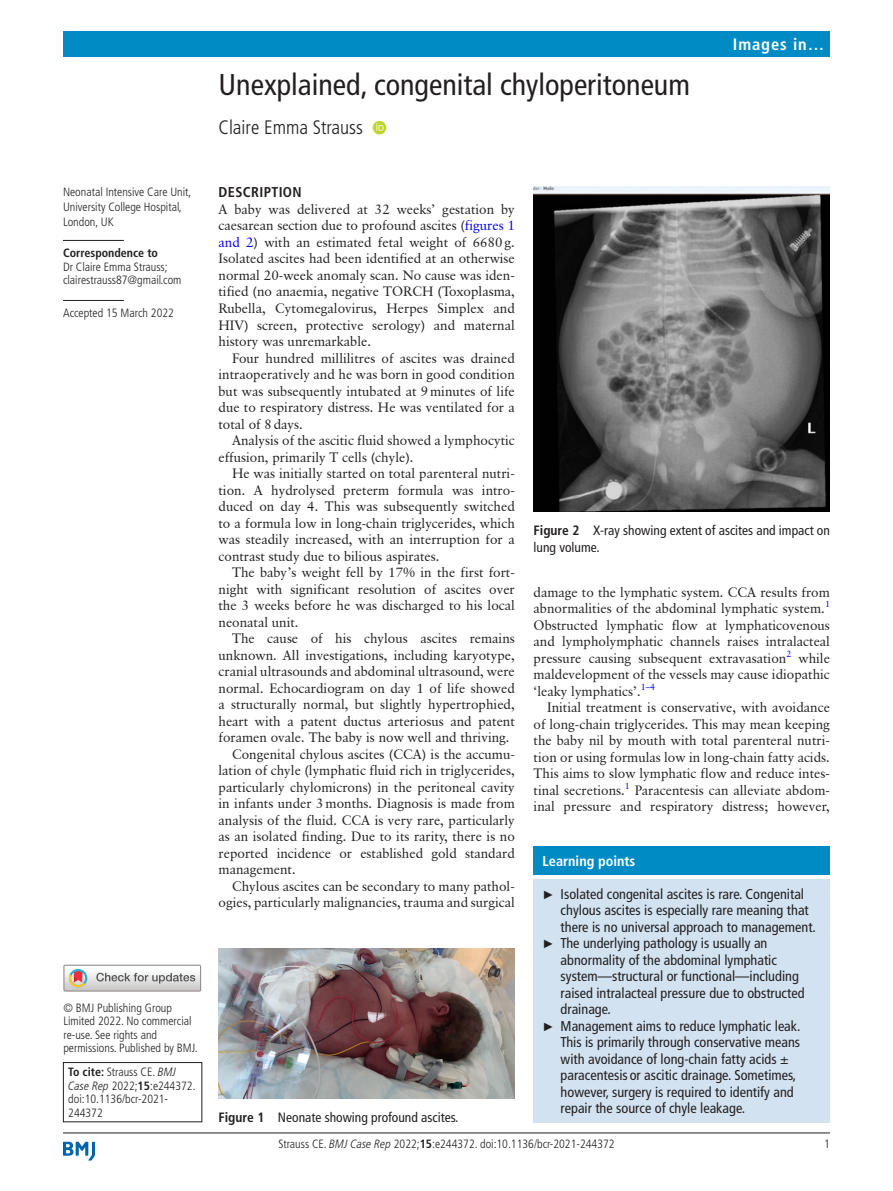
<style>
.page{position:relative;width:893px;height:1191px;background:#fff}
.page>*{position:absolute;margin:0;border:0;box-sizing:border-box;transform-origin:0 0}
.t1{font:condensed 30px "Frutiger LT Pro";color:#231f20}
.t2{font:300 condensed 19.5px "Frutiger LT Pro";color:#231f20}
.t3{font:700 condensed 16.5px "Frutiger LT Std";letter-spacing:.055em;color:#fff}
.t4{font:condensed 14.25px "Frutiger LT Pro";color:#231f20}
.t5{font:700 condensed 14.25px "Frutiger LT Pro";color:#fff}
.t6{font:700 condensed 14.25px "Frutiger LT Pro";letter-spacing:.025em;color:#231f20}
.t7{font:13.5px/16.5px "Classical Garamond BT";color:#231f20;text-align:justify}
.t8{font:condensed 13.5px/16.5px "Frutiger LT Pro";color:#231f20}
.t9{font:300 condensed 12px/13.5px "Frutiger LT Pro";color:#231f20}
.t10{font:700 condensed 12px "Frutiger LT Pro";color:#231f20}
.s1{font-weight:700}
.s2{font-style:italic}
.s3{color:#00f}
.s4{font-family:"Arial";font-stretch:normal;font-size:12px}
</style>
<div class="page">
<hr style="left:63px;top:1132px;width:767px;height:1px;background:#231f20">
<svg style="left:63px;top:1141px;width:32px;height:19px"></svg>
<svg style="left:373px;top:121px;width:13px;height:13px"></svg>
<div style="left:63px;top:31px;width:767px;height:25px;background:#008bc5"></div>
<div style="left:63px;top:1062px;width:139px;height:60px;border:1px solid #231f20"></div>
<hr style="left:63px;top:240px;width:61px;height:1px;background:#231f20">
<hr style="left:63px;top:300px;width:61px;height:1px;background:#231f20">
<div style="left:63px;top:964px;width:138px;height:27px;border:1px solid #969090"></div>
<svg style="left:64px;top:965px;width:137px;height:26px"></svg>
<img style="left:219px;top:949px;width:296px;height:149px">
<img style="left:534px;top:187px;width:296px;height:324px">
<div style="left:534px;top:846px;width:296px;height:28px;background:#008bc5"></div>
<div style="left:534px;top:879px;width:296px;height:243px;background:#d2e2f0"></div>
<p class="t9" style="left:63px;top:184px;width:130px;line-height:15px">Neonatal Intensive Care Unit,<br>University College Hospital,<br>London, UK</p>
<p class="t10" style="left:63px;top:246px;width:97px">Correspondence to</p>
<p class="t9" style="left:63px;top:260px;width:120px">Dr Claire Emma Strauss; clairestrauss87@gmail.com</p>
<p class="t9" style="left:63px;top:306px;width:112px">Accepted 15 March 2022</p>
<p class="t9" style="left:63px;top:1000px;width:136px">© BMJ Publishing Group<br>Limited 2022. No commercial re-use. See rights and permissions. Published by BMJ.</p>
<p class="t9" style="left:68px;top:1065px;width:129px"><span class="s1">To cite:</span> Strauss CE. <span class="s2">BMJ<br>Case Rep</span> 2022;<span class="s1">15</span>:e244372. doi:10.1136/bcr-2021-<br>244372</p>
<h1 class="t1" style="left:219px;top:67px;width:473px">Unexplained, congenital chyloperitoneum</h1>
<h2 class="t2" style="left:219px;top:116px;width:146px">Claire Emma Strauss</h2>
<p class="t3" style="left:733px;top:34px;width:93px">Images in…</p>
<p class="t6" style="left:219px;top:184px;width:85px">DESCRIPTION</p>
<p class="t7" style="left:219px;top:201px;width:298px">A baby was delivered at 32 weeks’ gestation by caesarean section due to profound ascites (<span class="s3">figures 1 and 2</span>) with an estimated fetal weight of 6680g.<br>Isolated ascites had been identified at an otherwise normal 20-week anomaly scan. No cause was iden&shy;tified (no anaemia, negative TORCH (Toxoplasma, Rubella, Cytomegalovirus, Herpes Simplex and HIV) screen, protective serology) and maternal history was unremarkable.</p>
<p class="t7" style="left:219px;top:349px;width:298px;text-indent:14px">Four hundred millilitres of ascites was drained intraoperatively and he was born in good condition but was subsequently intubated at 9minutes of life due to respiratory distress. He was ventilated for a total of 8days.</p>
<p class="t7" style="left:219px;top:432px;width:298px;text-indent:14px">Analysis of the ascitic fluid showed a lymphocytic effusion, primarily T cells (chyle).</p>
<p class="t7" style="left:219px;top:465px;width:298px;text-indent:14px">He was initially started on total parenteral nutri&shy;tion. A hydrolysed preterm formula was intro&shy;duced on day 4. This was subsequently switched to a formula low in long-chain triglycerides, which was steadily increased, with an interruption for a contrast study due to bilious aspirates.</p>
<p class="t7" style="left:219px;top:564px;width:298px;text-indent:14px">The baby’s weight fell by 17% in the first fort&shy;night with significant resolution of ascites over the 3 weeks before he was discharged to his local neonatal unit.</p>
<p class="t7" style="left:232px;top:630px;width:284px">The cause of his chylous ascites remains</p>
<p class="t7" style="left:219px;top:646px;width:298px">unknown. All investigations, including karyotype,</p>
<p class="t7" style="left:219px;top:663px;width:298px">cranial ultrasounds and abdominal ultrasound, were</p>
<p class="t7" style="left:219px;top:679px;width:298px">normal. Echocardiogram on day 1 of life showed</p>
<p class="t7" style="left:219px;top:696px;width:298px">a structurally normal, but slightly hypertrophied,</p>
<p class="t7" style="left:219px;top:712px;width:298px">heart with a patent ductus arteriosus and patent</p>
<p class="t7" style="left:219px;top:729px;width:293px">foramen ovale. The baby is now well and thriving.</p>
<p class="t7" style="left:232px;top:745px;width:284px">Congenital chylous ascites (CCA) is the accumu-</p>
<p class="t7" style="left:219px;top:762px;width:298px">lation of chyle (lymphatic fluid rich in triglycerides,</p>
<p class="t7" style="left:219px;top:778px;width:298px">particularly chylomicrons) in the peritoneal cavity</p>
<p class="t7" style="left:219px;top:795px;width:298px">in infants under 3months. Diagnosis is made from</p>
<p class="t7" style="left:219px;top:811px;width:298px">analysis of the fluid. CCA is very rare, particularly</p>
<p class="t7" style="left:219px;top:828px;width:298px">as an isolated finding. Due to its rarity, there is no</p>
<p class="t7" style="left:219px;top:844px;width:298px">reported incidence or established gold standard</p>
<p class="t7" style="left:219px;top:861px;width:79px">management.</p>
<p class="t7" style="left:232px;top:877px;width:284px">Chylous ascites can be secondary to many pathol-</p>
<p class="t7" style="left:219px;top:894px;width:298px">ogies, particularly malignancies, trauma and surgical</p>
<p class="t8" style="left:219px;top:1109px;width:241px"><span class="s1">Figure 1</span> Neonate showing profound ascites.</p>
<p class="t8" style="left:534px;top:522px;width:298px"><span class="s1">Figure 2</span> X-ray showing extent of ascites and impact on lung volume.</p>
<p class="t7" style="left:534px;top:583px;width:298px">damage to the lymphatic system. CCA results from abnormalities of the abdominal lymphatic system.<sup>1<br></sup>Obstructed lymphatic flow at lymphaticovenous and lympholymphatic channels raises intralacteal pressure causing subsequent extravasation<sup>2</sup> while maldevelopment of the vessels may cause idiopathic ‘leaky lymphatics’.<sup>1–4</sup></p>
<p class="t7" style="left:534px;top:699px;width:298px;text-indent:14px">Initial treatment is conservative, with avoidance of long-chain triglycerides. This may mean keeping the baby nil by mouth with total parenteral nutri&shy;tion or using formulas low in long-chain fatty acids.<br>This aims to slow lymphatic flow and reduce intes&shy;tinal secretions.<sup>1</sup> Paracentesis can alleviate abdom&shy;inal pressure and respiratory distress; however,</p>
<p class="t5" style="left:543px;top:852px;width:94px">Learning points</p>
<p class="t4" style="left:543px;top:885px;width:263px"><span class="s4">►</span> Isolated congenital ascites is rare. Congenital</p>
<p class="t4" style="left:561px;top:902px;width:250px">chylous ascites is especially rare meaning that</p>
<p class="t4" style="left:561px;top:918px;width:257px">there is no universal approach to management.</p>
<p class="t4" style="left:543px;top:935px;width:226px"><span class="s4">►</span> The underlying pathology is usually an</p>
<p class="t4" style="left:561px;top:951px;width:218px">abnormality of the abdominal lymphatic</p>
<p class="t4" style="left:561px;top:968px;width:240px">system—structural or functional—including</p>
<p class="t4" style="left:561px;top:984px;width:245px">raised intralacteal pressure due to obstructed</p>
<p class="t4" style="left:561px;top:1001px;width:52px">drainage.</p>
<p class="t4" style="left:543px;top:1017px;width:260px"><span class="s4">►</span> Management aims to reduce lymphatic leak.</p>
<p class="t4" style="left:561px;top:1034px;width:241px">This is primarily through conservative means</p>
<p class="t4" style="left:561px;top:1050px;width:230px">with avoidance of long-chain fatty acids ±</p>
<p class="t4" style="left:561px;top:1067px;width:237px">paracentesis or ascitic drainage. Sometimes,</p>
<p class="t4" style="left:561px;top:1083px;width:235px">however, surgery is required to identify and</p>
<p class="t4" style="left:561px;top:1100px;width:186px">repair the source of chyle leakage.</p>
<p class="t9" style="left:278px;top:1136px;width:338px">Strauss CE. <span class="s2">BMJ Case Rep</span> 2022;<span class="s1">15</span>:e244372. doi:10.1136/bcr-2021-244372</p>
<p class="t9" style="left:824px;top:1136px;width:7px">1</p>
</div>
